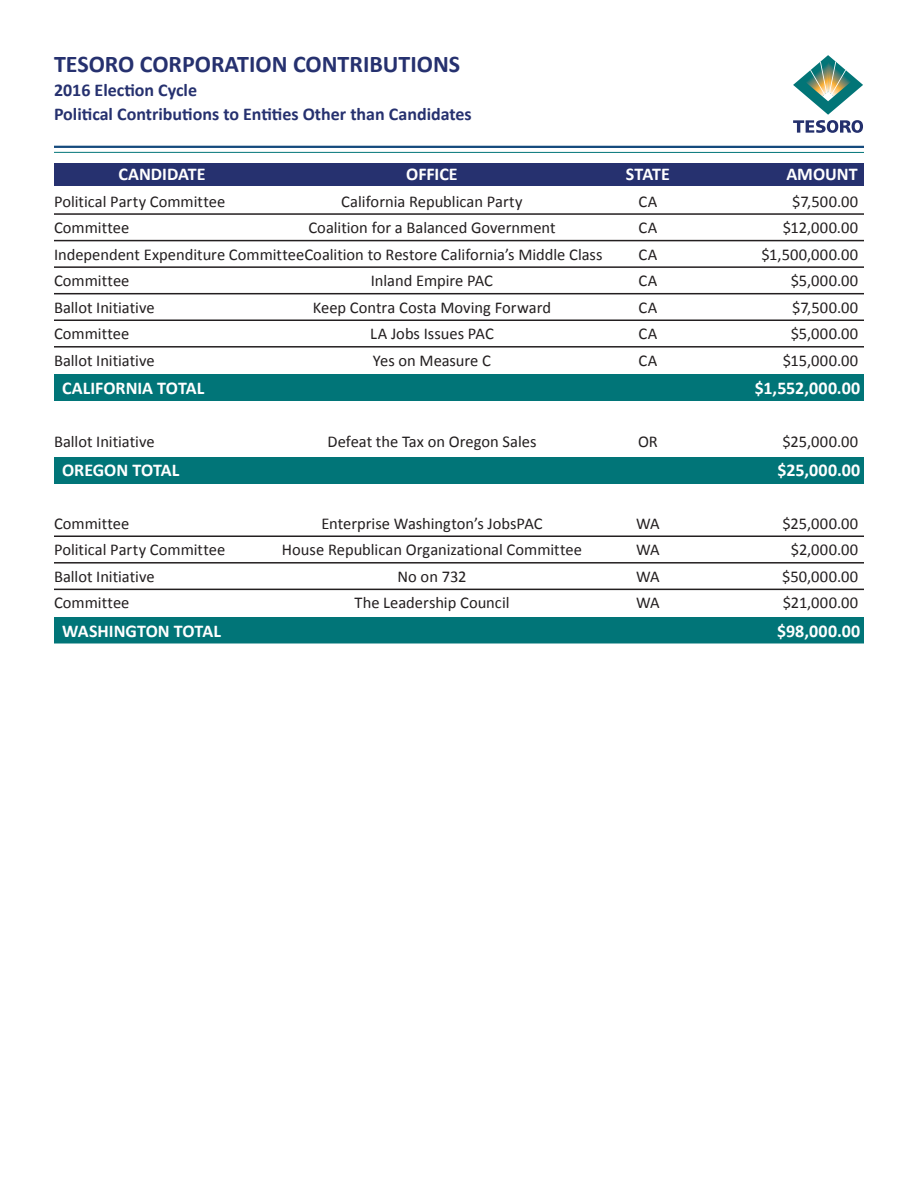
<style>
.page{position:relative;width:918px;height:1188px;background:#fff}
.page>*{position:absolute;margin:0;border:0;box-sizing:border-box;transform-origin:0 0}
.t1{font:700 24px "Calibri";color:#26316f}
.t2{font:700 18px "Calibri";color:#fff}
.t3{font:700 18px/24px "Calibri";color:#26316f}
.t4{font:16.5px "Calibri";color:#231f20}
</style>
<div class="page">
<div style="left:54px;top:164px;width:810px;height:22px;background:#26316f"></div>
<hr style="left:54px;top:152px;width:810px;height:1px;background:#017578">
<hr style="left:54px;top:146px;width:810px;height:2px;background:#154a7d">
<svg style="left:793px;top:55px;width:70px;height:78px"></svg>
<div style="left:54px;top:374px;width:810px;height:27px;background:#017578"></div>
<div style="left:54px;top:457px;width:810px;height:27px;background:#017578"></div>
<div style="left:54px;top:617px;width:810px;height:27px;background:#017578"></div>
<hr style="left:54px;top:213px;width:810px;height:2px;background:#231f20">
<hr style="left:54px;top:240px;width:810px;height:1px;background:#231f20">
<hr style="left:54px;top:266px;width:810px;height:2px;background:#231f20">
<hr style="left:54px;top:293px;width:810px;height:1px;background:#231f20">
<hr style="left:54px;top:320px;width:810px;height:1px;background:#231f20">
<hr style="left:54px;top:346px;width:810px;height:2px;background:#231f20">
<hr style="left:54px;top:536px;width:810px;height:1px;background:#231f20">
<hr style="left:54px;top:562px;width:810px;height:2px;background:#231f20">
<hr style="left:54px;top:589px;width:810px;height:1px;background:#231f20">
<h1 class="t1" style="left:54px;top:49px;width:408px">TESORO CORPORATION CONTRIBUTIONS</h1>
<p class="t3" style="left:54px;top:78px;width:419px">2016 Election Cycle<br>Political Contributions to Entities Other than Candidates</p>
<p class="t2" style="left:118px;top:163px;width:89px">CANDIDATE</p>
<p class="t2" style="left:406px;top:163px;width:53px">OFFICE</p>
<p class="t2" style="left:626px;top:163px;width:46px">STATE</p>
<p class="t2" style="left:786px;top:163px;width:73px">AMOUNT</p>
<p class="t4" style="left:54px;top:191px;width:173px">Political Party Committee</p>
<p class="t4" style="left:341px;top:191px;width:183px">California Republican Party</p>
<p class="t4" style="left:639px;top:191px;width:20px">CA</p>
<p class="t4" style="left:792px;top:191px;width:67px">$7,500.00</p>
<p class="t4" style="left:54px;top:217px;width:77px">Committee</p>
<p class="t4" style="left:308px;top:217px;width:249px">Coalition for a Balanced Government</p>
<p class="t4" style="left:639px;top:217px;width:20px">CA</p>
<p class="t4" style="left:783px;top:217px;width:77px">$12,000.00</p>
<p class="t4" style="left:54px;top:244px;width:550px">Independent Expenditure CommitteeCoalition to Restore California’s Middle Class</p>
<p class="t4" style="left:639px;top:244px;width:20px">CA</p>
<p class="t4" style="left:761px;top:244px;width:98px">$1,500,000.00</p>
<p class="t4" style="left:54px;top:270px;width:77px">Committee</p>
<p class="t4" style="left:371px;top:270px;width:124px">Inland Empire PAC</p>
<p class="t4" style="left:639px;top:270px;width:20px">CA</p>
<p class="t4" style="left:791px;top:270px;width:69px">$5,000.00</p>
<p class="t4" style="left:54px;top:297px;width:102px">Ballot Initiative</p>
<p class="t4" style="left:313px;top:297px;width:240px">Keep Contra Costa Moving Forward</p>
<p class="t4" style="left:639px;top:297px;width:20px">CA</p>
<p class="t4" style="left:792px;top:297px;width:67px">$7,500.00</p>
<p class="t4" style="left:54px;top:323px;width:77px">Committee</p>
<p class="t4" style="left:370px;top:323px;width:125px">LA Jobs Issues PAC</p>
<p class="t4" style="left:639px;top:323px;width:20px">CA</p>
<p class="t4" style="left:791px;top:323px;width:69px">$5,000.00</p>
<p class="t4" style="left:54px;top:350px;width:102px">Ballot Initiative</p>
<p class="t4" style="left:373px;top:350px;width:120px">Yes on Measure C</p>
<p class="t4" style="left:639px;top:350px;width:20px">CA</p>
<p class="t4" style="left:783px;top:350px;width:77px">$15,000.00</p>
<p class="t2" style="left:62px;top:377px;width:144px">CALIFORNIA TOTAL</p>
<p class="t2" style="left:755px;top:377px;width:107px">$1,552,000.00</p>
<p class="t4" style="left:54px;top:431px;width:102px">Ballot Initiative</p>
<p class="t4" style="left:327px;top:431px;width:211px">Defeat the Tax on Oregon Sales</p>
<p class="t4" style="left:638px;top:431px;width:21px">OR</p>
<p class="t4" style="left:782px;top:431px;width:77px">$25,000.00</p>
<p class="t2" style="left:62px;top:458px;width:119px">OREGON TOTAL</p>
<p class="t2" style="left:778px;top:458px;width:84px">$25,000.00</p>
<p class="t4" style="left:54px;top:513px;width:77px">Committee</p>
<p class="t4" style="left:321px;top:513px;width:223px">Enterprise Washington’s JobsPAC</p>
<p class="t4" style="left:636px;top:513px;width:25px">WA</p>
<p class="t4" style="left:782px;top:513px;width:77px">$25,000.00</p>
<p class="t4" style="left:54px;top:539px;width:173px">Political Party Committee</p>
<p class="t4" style="left:282px;top:539px;width:302px">House Republican Organizational Committee</p>
<p class="t4" style="left:636px;top:539px;width:25px">WA</p>
<p class="t4" style="left:791px;top:539px;width:69px">$2,000.00</p>
<p class="t4" style="left:54px;top:566px;width:102px">Ballot Initiative</p>
<p class="t4" style="left:398px;top:566px;width:70px">No on 732</p>
<p class="t4" style="left:636px;top:566px;width:25px">WA</p>
<p class="t4" style="left:782px;top:566px;width:78px">$50,000.00</p>
<p class="t4" style="left:54px;top:592px;width:77px">Committee</p>
<p class="t4" style="left:355px;top:592px;width:156px">The Leadership Council</p>
<p class="t4" style="left:636px;top:592px;width:25px">WA</p>
<p class="t4" style="left:783px;top:592px;width:77px">$21,000.00</p>
<p class="t2" style="left:62px;top:619px;width:160px">WASHINGTON TOTAL</p>
<p class="t2" style="left:777px;top:619px;width:85px">$98,000.00</p>
</div>
